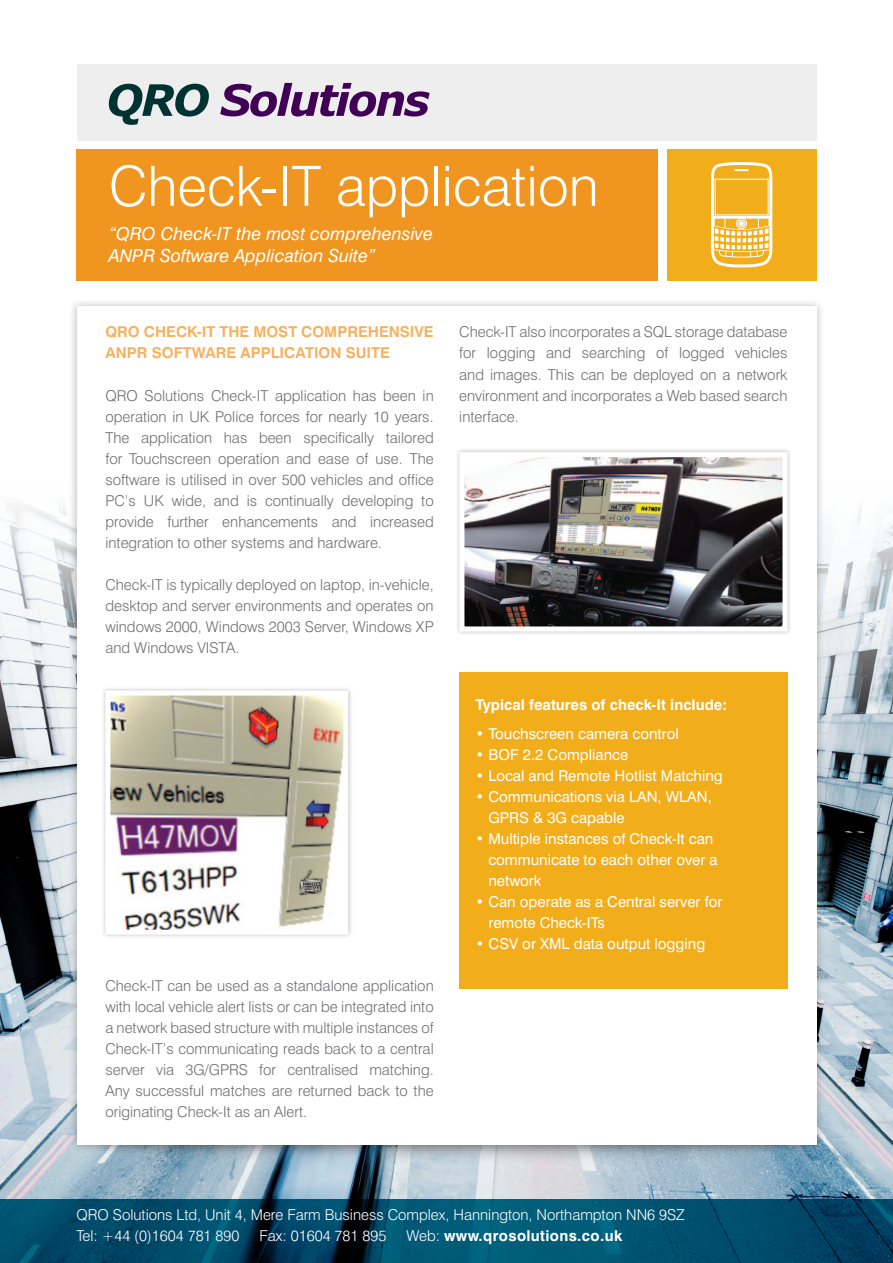
<style>
.page{position:relative;width:893px;height:1263px;background:#fff}
.page>*{position:absolute;margin:0;border:0;box-sizing:border-box;transform-origin:0 0}
.t1{font:300 55.5px "Swiss 721 BT";color:#fff}
.t2{font:italic 18px/21.6px "Swiss 721 BT";color:#fff}
.t3{font:300 15px/21px "Swiss 721 BT";color:#6c6d70;text-align:justify}
.t4{font:15px/21px "Swiss 721 BT";color:#fff}
.t5{font:300 15px/21px "Swiss 721 BT";color:#fff}
.t6{font:700 15px/21px "Swiss 721 BT";color:#f5b160}
.t7{font:700 15px "Swiss 721 BT";color:#fff}
.t8{font:700 15px "Swiss 721 BT";letter-spacing:.025em;color:#fff}
.s1{font-weight:300}
</style>
<div class="page">
<img style="left:0;top:506px;width:893px;height:693px">
<img style="left:77px;top:1153px;width:739px;height:46px">
<div style="left:77px;top:64px;width:739px;height:76px;background:#eeeeef"></div>
<div style="left:77px;top:149px;width:581px;height:132px;background:#ef9520"></div>
<div style="left:667px;top:149px;width:149px;height:132px;background:#f2ad1b"></div>
<div style="left:68px;top:298px;width:757px;height:855px;background:#231f20;opacity:.3"></div>
<div style="left:77px;top:306px;width:739px;height:839px;background:#fff"></div>
<svg style="left:109px;top:84px;width:100px;height:41px"></svg>
<svg style="left:220px;top:83px;width:210px;height:34px"></svg>
<div style="left:459px;top:672px;width:328px;height:316px;background:#f2ad1b"></div>
<svg style="left:0;top:1199px;width:893px;height:64px;background:#004b68"></svg>
<div style="left:101px;top:686px;width:252px;height:253px;background:#231f20;opacity:.3"></div>
<img style="left:111px;top:696px;width:231px;height:233px">
<div style="left:105px;top:690px;width:243px;height:245px;border:5px solid #fff"></div>
<div style="left:455px;top:447px;width:337px;height:189px;background:#231f20;opacity:.3"></div>
<img style="left:465px;top:458px;width:316px;height:167px">
<div style="left:459px;top:452px;width:328px;height:179px;border:5px solid #fff"></div>
<svg style="left:711px;top:162px;width:62px;height:105px"></svg>
<h1 class="t1" style="left:109px;top:152px;width:491px">Check-IT application</h1>
<p class="t2" style="left:109px;top:223px;width:326px">“QRO Check-IT the most comprehensive<br>ANPR Software Application Suite”</p>
<p class="t6" style="left:105px;top:321px;width:330px">QRO CHECK-IT THE MOST COMPREHENSIVE<br>ANPR SOFTWARE APPLICATION SUITE</p>
<p class="t3" style="left:105px;top:385px;width:330px">QRO Solutions Check-IT application has been in operation in UK Police forces for nearly 10 years.<br>The application has been specifically tailored for Touchscreen operation and ease of use. The software is utilised in over 500 vehicles and office PC’s UK wide, and is continually developing to provide further enhancements and increased integration to other systems and hardware.</p>
<p class="t3" style="left:105px;top:574px;width:330px">Check-IT is typically deployed on laptop, in-vehicle, desktop and server environments and operates on windows 2000, Windows 2003 Server, Windows XP and Windows VISTA.</p>
<p class="t3" style="left:105px;top:975px;width:330px">Check-IT can be used as a standalone application with local vehicle alert lists or can be integrated into a network based structure with multiple instances of Check-IT’s communicating reads back to a central server via 3G/GPRS for centralised matching.<br>Any successful matches are returned back to the originating Check-It as an Alert.</p>
<p class="t3" style="left:459px;top:321px;width:330px">Check-IT also incorporates a SQL storage database for logging and searching of logged vehicles and images. This can be deployed on a network environment and incorporates a Web based search interface.</p>
<p class="t7" style="left:475px;top:695px;width:253px">Typical features of check-It include:</p>
<p class="t4" style="left:475px;top:723px;width:205px">• Touchscreen camera control</p>
<p class="t4" style="left:475px;top:744px;width:154px">• BOF 2.2 Compliance</p>
<p class="t4" style="left:475px;top:765px;width:249px">• Local and Remote Hotlist Matching</p>
<p class="t4" style="left:488px;top:786px;width:225px;text-indent:-13px">• Communications via LAN, WLAN,<br>GPRS &amp; 3G capable</p>
<p class="t4" style="left:488px;top:828px;width:231px;text-indent:-13px">• Multiple instances of Check-It can communicate to each other over a network</p>
<p class="t4" style="left:488px;top:891px;width:235px;text-indent:-13px">• Can operate as a Central server for remote Check-ITs</p>
<p class="t4" style="left:475px;top:933px;width:231px">• CSV or XML data output logging</p>
<p class="t5" style="left:77px;top:1204px;width:610px">QRO Solutions Ltd, Unit 4, Mere Farm Business Complex, Hannington, Northampton NN6 9SZ<br>Tel: +44 (0)1604 781 890</p>
<p class="t5" style="left:260px;top:1225px;width:128px">Fax: 01604 781 895</p>
<p class="t8" style="left:406px;top:1227px;width:217px"><span class="s1">Web:</span> www.qrosolutions.co.uk</p>
</div>
